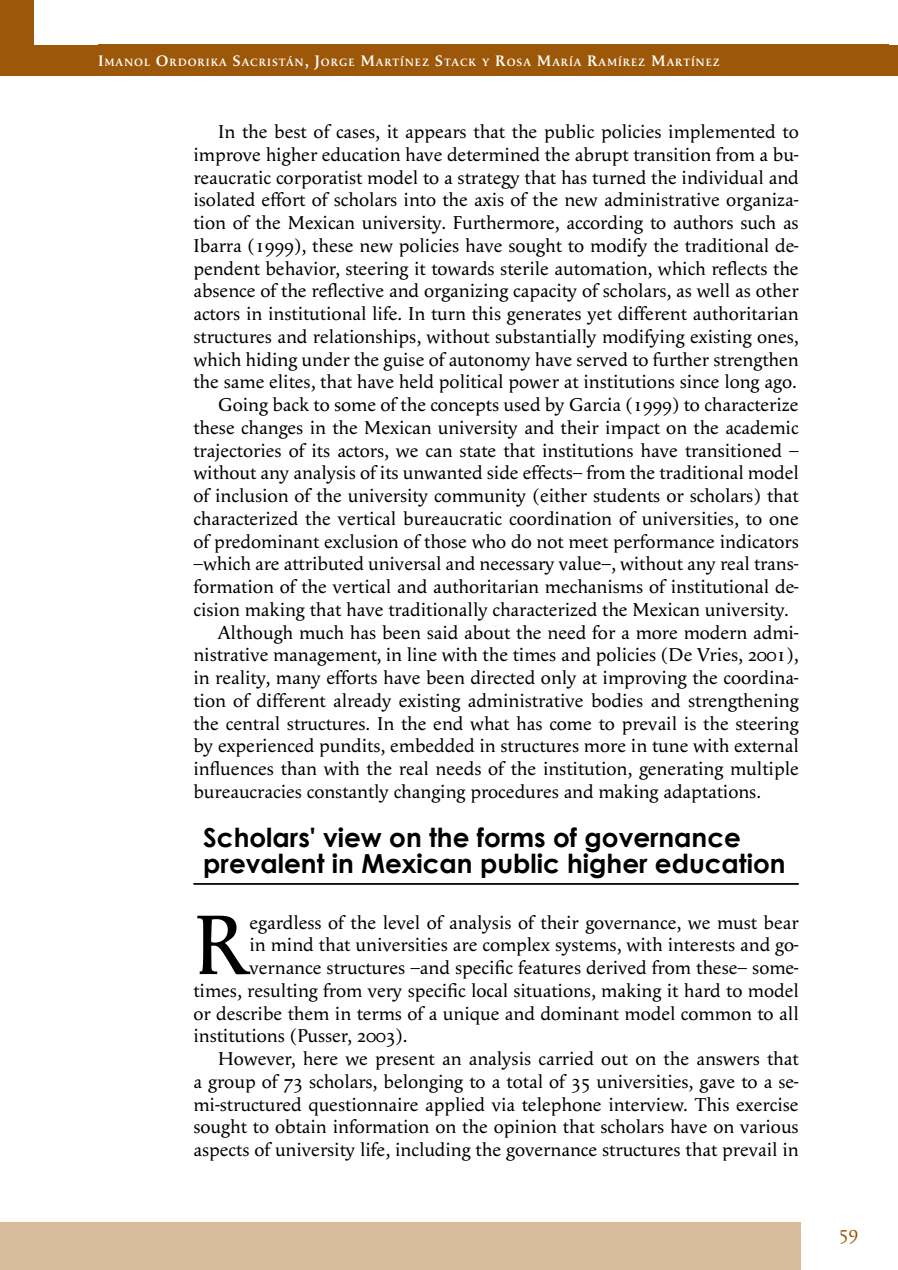
<style>
.page{position:relative;width:898px;height:1270px;background:#fff}
.page>*{position:absolute;margin:0;border:0;box-sizing:border-box;transform-origin:0 0}
.t1{font:87.5px "Apolline";color:#000}
.t2{font:700 26.25px/26.2px "Century Gothic";color:#000}
.t3{font:19.25px "Apolline";color:#000}
.t4{font:19.25px "Apolline";color:#9c5708}
.t5{font:600 11.03px "Apolline";letter-spacing:.085em;color:#fff}
.s1{font-size:15.75px}
</style>
<div class="page">
<div style="left:0;top:0;width:33px;height:75px;background:#9c5708"></div>
<hr style="left:193px;top:883px;width:606px;height:2px;background:#000">
<div style="left:0;top:1222px;width:801px;height:48px;background:#d8bc9c"></div>
<div style="left:33px;top:45px;width:865px;height:30px;background:#9c5708"></div>
<div style="left:98px;top:45px;width:790px;height:31px;background:#9c5708"></div>
<p class="t5" style="left:98px;top:56px;width:623px"><span class="s1">I</span>MANOL <span class="s1">O</span>RDORIKA <span class="s1">S</span>ACRISTÁN<span class="s1">, J</span>ORGE <span class="s1">M</span>ARTÍNEZ <span class="s1">S</span>TACK Y <span class="s1">R</span>OSA <span class="s1">M</span>ARÍA <span class="s1">R</span>AMÍREZ <span class="s1">M</span>ARTÍNEZ</p>
<p class="t3" style="left:218px;top:120px;width:582px">In the best of cases, it appears that the public policies implemented to</p>
<p class="t3" style="left:193px;top:143px;width:607px">improve higher education have determined the abrupt transition from a bu-</p>
<p class="t3" style="left:193px;top:166px;width:607px">reaucratic corporatist model to a strategy that has turned the individual and</p>
<p class="t3" style="left:193px;top:189px;width:607px">isolated effort of scholars into the axis of the new administrative organiza-</p>
<p class="t3" style="left:193px;top:211px;width:607px">tion of the Mexican university. Furthermore, according to authors such as</p>
<p class="t3" style="left:193px;top:234px;width:607px">Ibarra (1999), these new policies have sought to modify the traditional de-</p>
<p class="t3" style="left:193px;top:257px;width:607px">pendent behavior, steering it towards sterile automation, which reflects the</p>
<p class="t3" style="left:193px;top:280px;width:607px">absence of the reflective and organizing capacity of scholars, as well as other</p>
<p class="t3" style="left:193px;top:302px;width:607px">actors in institutional life. In turn this generates yet different authoritarian</p>
<p class="t3" style="left:193px;top:325px;width:607px">structures and relationships, without substantially modifying existing ones,</p>
<p class="t3" style="left:193px;top:348px;width:607px">which hiding under the guise of autonomy have served to further strengthen</p>
<p class="t3" style="left:193px;top:371px;width:605px">the same elites, that have held political power at institutions since long ago.</p>
<p class="t3" style="left:218px;top:393px;width:582px">Going back to some of the concepts used by Garcia (1999) to characterize</p>
<p class="t3" style="left:193px;top:416px;width:607px">these changes in the Mexican university and their impact on the academic</p>
<p class="t3" style="left:193px;top:439px;width:607px">trajectories of its actors, we can state that institutions have transitioned –</p>
<p class="t3" style="left:193px;top:462px;width:607px">without any analysis of its unwanted side effects– from the traditional model</p>
<p class="t3" style="left:193px;top:484px;width:607px">of inclusion of the university community (either students or scholars) that</p>
<p class="t3" style="left:193px;top:507px;width:607px">characterized the vertical bureaucratic coordination of universities, to one</p>
<p class="t3" style="left:193px;top:530px;width:607px">of predominant exclusion of those who do not meet performance indicators</p>
<p class="t3" style="left:193px;top:553px;width:607px">–which are attributed universal and necessary value–, without any real trans-</p>
<p class="t3" style="left:193px;top:575px;width:607px">formation of the vertical and authoritarian mechanisms of institutional de-</p>
<p class="t3" style="left:193px;top:598px;width:597px">cision making that have traditionally characterized the Mexican university.</p>
<p class="t3" style="left:218px;top:621px;width:582px">Although much has been said about the need for a more modern admi-</p>
<p class="t3" style="left:193px;top:644px;width:607px">nistrative management, in line with the times and policies (De Vries, 2001),</p>
<p class="t3" style="left:193px;top:666px;width:607px">in reality, many efforts have been directed only at improving the coordina-</p>
<p class="t3" style="left:193px;top:689px;width:607px">tion of different already existing administrative bodies and strengthening</p>
<p class="t3" style="left:193px;top:712px;width:607px">the central structures. In the end what has come to prevail is the steering</p>
<p class="t3" style="left:193px;top:735px;width:607px">by experienced pundits, embedded in structures more in tune with external</p>
<p class="t3" style="left:193px;top:757px;width:607px">influences than with the real needs of the institution, generating multiple</p>
<p class="t3" style="left:193px;top:780px;width:569px">bureaucracies constantly changing procedures and making adaptations.</p>
<h2 class="t2" style="left:203px;top:824px;width:584px">Scholars' view on the forms of governance prevalent in Mexican public higher education</h2>
<h1 class="t1" style="left:193px;top:893px;width:58px">R</h1>
<p class="t3" style="left:249px;top:911px;width:551px">egardless of the level of analysis of their governance, we must bear</p>
<p class="t3" style="left:249px;top:934px;width:551px">in mind that universities are complex systems, with interests and go-</p>
<p class="t3" style="left:249px;top:956px;width:551px">vernance structures –and specific features derived from these– some-</p>
<p class="t3" style="left:193px;top:979px;width:607px">times, resulting from very specific local situations, making it hard to model</p>
<p class="t3" style="left:193px;top:1002px;width:607px">or describe them in terms of a unique and dominant model common to all</p>
<p class="t3" style="left:193px;top:1025px;width:216px">institutions (Pusser, 2003).</p>
<p class="t3" style="left:218px;top:1047px;width:582px">However, here we present an analysis carried out on the answers that</p>
<p class="t3" style="left:193px;top:1070px;width:607px">a group of 73 scholars, belonging to a total of 35 universities, gave to a se-</p>
<p class="t3" style="left:193px;top:1093px;width:607px">mi-structured questionnaire applied via telephone interview. This exercise</p>
<p class="t3" style="left:193px;top:1116px;width:607px">sought to obtain information on the opinion that scholars have on various</p>
<p class="t3" style="left:193px;top:1138px;width:607px">aspects of university life, including the governance structures that prevail in</p>
<p class="t4" style="left:839px;top:1221px;width:21px">59</p>
</div>
